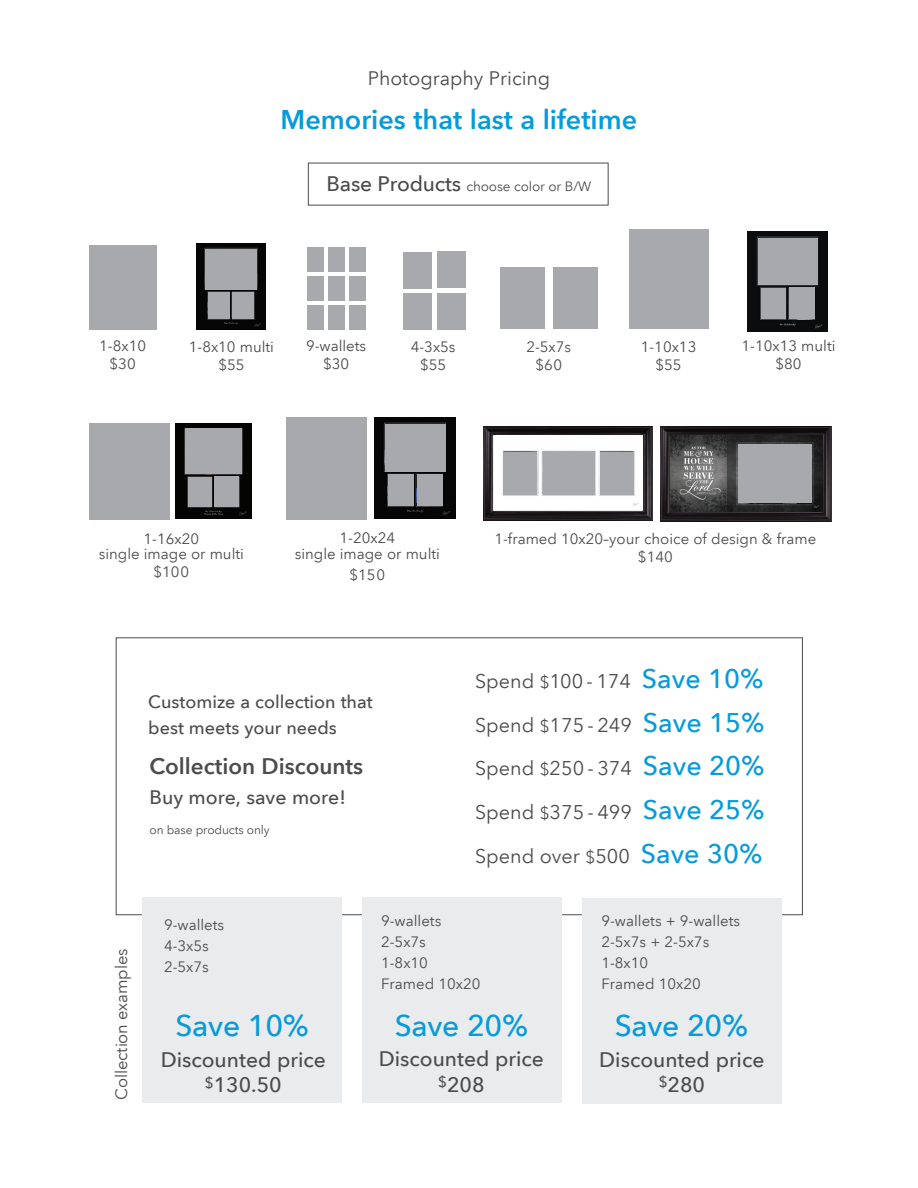
<style>
.page{position:relative;width:918px;height:1188px;background:#fff}
.page>*{position:absolute;margin:0;border:0;box-sizing:border-box;transform-origin:0 0}
.t1{font:500 30px "Avenir Next LT Pro";letter-spacing:-.01em;color:#069bda}
.t2{font:600 27px "Avenir Next LT Pro";color:#069bda}
.t3{font:600 22.5px "Avenir Next LT Pro";color:#4b4c4d}
.t4{font:500 21px/25.2px "Avenir Next LT Pro";color:#4b4c4d;text-align:center}
.t5{font:19.8px "Avenir Next LT Pro";color:#4b4c4d}
.t6{font:19.5px "Avenir Next LT Pro";color:#4b4c4d}
.t7{font:500 19.5px "Avenir Next LT Pro";color:#4b4c4d}
.t8{font:500 18px/25.5px "Avenir Next LT Pro";color:#4b4c4d}
.t9{font:16.5px "Avenir Next LT Pro";letter-spacing:-.01em;color:#4b4c4d}
.t10{font:15px/18px "Avenir Next LT Pro";color:#4b4c4d;text-align:center}
.t11{font:13.5px "Avenir Next LT Pro";letter-spacing:-.01em;color:#4b4c4d}
.t12{font:12px "Avenir Next LT Pro";letter-spacing:-.01em;color:#4b4c4d}
.s1{font-weight:500;font-size:21px}
.s2{font-size:16.95px}
.s3{font-weight:500;font-size:26.85px;color:#069bda}
</style>
<div class="page">
<div style="left:142px;top:898px;width:200px;height:205px;background:#eaebec"></div>
<div style="left:286px;top:417px;width:81px;height:103px;background:#a8a9ad"></div>
<div style="left:629px;top:230px;width:79px;height:99px;background:#a8a9ad"></div>
<div style="left:89px;top:245px;width:68px;height:85px;background:#a8a9ad"></div>
<div style="left:403px;top:252px;width:29px;height:36px;background:#a8a9ad"></div>
<div style="left:403px;top:293px;width:29px;height:37px;background:#a8a9ad"></div>
<div style="left:437px;top:252px;width:28px;height:36px;background:#a8a9ad"></div>
<div style="left:437px;top:293px;width:28px;height:37px;background:#a8a9ad"></div>
<div style="left:500px;top:267px;width:45px;height:62px;background:#a8a9ad"></div>
<div style="left:553px;top:267px;width:44px;height:62px;background:#a8a9ad"></div>
<div style="left:307px;top:247px;width:16px;height:25px;background:#a8a9ad"></div>
<div style="left:307px;top:276px;width:16px;height:25px;background:#a8a9ad"></div>
<div style="left:307px;top:305px;width:16px;height:25px;background:#a8a9ad"></div>
<div style="left:328px;top:247px;width:17px;height:25px;background:#a8a9ad"></div>
<div style="left:328px;top:276px;width:17px;height:25px;background:#a8a9ad"></div>
<div style="left:328px;top:305px;width:17px;height:25px;background:#a8a9ad"></div>
<div style="left:349px;top:247px;width:17px;height:25px;background:#a8a9ad"></div>
<div style="left:349px;top:276px;width:17px;height:25px;background:#a8a9ad"></div>
<div style="left:349px;top:305px;width:17px;height:25px;background:#a8a9ad"></div>
<div style="left:89px;top:423px;width:80px;height:96px;background:#a8a9ad"></div>
<img style="left:175px;top:423px;width:77px;height:96px">
<img style="left:484px;top:427px;width:168px;height:93px">
<img style="left:494px;top:436px;width:149px;height:74px">
<img style="left:660px;top:426px;width:171px;height:95px">
<img style="left:670px;top:435px;width:152px;height:76px">
<div style="left:362px;top:898px;width:200px;height:205px;background:#eaebec"></div>
<div style="left:582px;top:898px;width:200px;height:205px;background:#eaebec"></div>
<div style="left:185px;top:429px;width:57px;height:45px;background:#a8a9ad"></div>
<div style="left:188px;top:477px;width:24px;height:30px;background:#a8a9ad"></div>
<div style="left:214px;top:477px;width:25px;height:30px;background:#a8a9ad"></div>
<img style="left:196px;top:244px;width:69px;height:86px">
<div style="left:205px;top:249px;width:52px;height:41px;background:#a8a9ad"></div>
<div style="left:208px;top:292px;width:21px;height:27px;background:#a8a9ad"></div>
<div style="left:232px;top:292px;width:21px;height:27px;background:#a8a9ad"></div>
<img style="left:748px;top:232px;width:80px;height:99px">
<div style="left:758px;top:238px;width:60px;height:47px;background:#a8a9ad"></div>
<div style="left:761px;top:288px;width:25px;height:31px;background:#a8a9ad"></div>
<div style="left:789px;top:288px;width:26px;height:31px;background:#a8a9ad"></div>
<img style="left:375px;top:418px;width:81px;height:101px">
<div style="left:385px;top:424px;width:61px;height:48px;background:#a8a9ad"></div>
<div style="left:388px;top:474px;width:26px;height:32px;background:#a8a9ad"></div>
<div style="left:417px;top:475px;width:25px;height:31px;background:#a8a9ad"></div>
<div style="left:504px;top:452px;width:33px;height:43px;background:#a8a9ad"></div>
<div style="left:543px;top:452px;width:52px;height:43px;background:#a8a9ad"></div>
<div style="left:600px;top:452px;width:33px;height:43px;background:#a8a9ad"></div>
<div style="left:738px;top:444px;width:73px;height:59px;background:#a8a9ad"></div>
<p class="t6" style="left:368px;top:67px;width:184px">Photography Pricing</p>
<p class="t2" style="left:281px;top:103px;width:358px">Memories that last a lifetime</p>
<p class="t11" style="left:327px;top:178px;width:266px"><span class="s1">Base Products</span> choose color or B/W</p>
<p class="t10" style="left:99px;top:337px;width:48px">1-8x10</p>
<p class="t10" style="left:110px;top:355px;width:28px">$30</p>
<p class="t10" style="left:189px;top:338px;width:87px">1-8x10 multi</p>
<p class="t10" style="left:218px;top:356px;width:28px">$55</p>
<p class="t10" style="left:306px;top:337px;width:62px">9-wallets</p>
<p class="t10" style="left:323px;top:355px;width:28px">$30</p>
<p class="t10" style="left:411px;top:338px;width:46px">4-3x5s $55</p>
<p class="t10" style="left:526px;top:338px;width:46px">2-5x7s $60</p>
<p class="t10" style="left:641px;top:338px;width:57px">1-10x13 $55</p>
<p class="t10" style="left:742px;top:337px;width:95px">1-10x13 multi $80</p>
<p class="t10" style="left:144px;top:529px;width:57px">1-16x20</p>
<p class="t10" style="left:99px;top:545px;width:147px">single image or multi $100</p>
<p class="t10" style="left:340px;top:529px;width:57px">1-20x24</p>
<p class="t10" style="left:295px;top:544px;width:147px">single image or multi</p>
<p class="t10" style="left:350px;top:566px;width:37px">$150</p>
<p class="t10" style="left:494px;top:530px;width:323px">1-framed 10x20–your choice of design &amp; frame $140</p>
<p class="t8" style="left:148px;top:689px;width:226px">Customize a collection that best meets your needs</p>
<p class="t3" style="left:150px;top:752px;width:215px">Collection Discounts</p>
<p class="t7" style="left:150px;top:785px;width:198px">Buy more, save more!</p>
<p class="t12" style="left:150px;top:822px;width:122px">on base products only</p>
<p class="t5" style="left:475px;top:669px;width:290px">Spend <span class="s2">$</span>100 - 174 <span class="s3">Save 10%</span></p>
<p class="t5" style="left:475px;top:713px;width:291px">Spend <span class="s2">$</span>175 - 249 <span class="s3">Save 15%</span></p>
<p class="t5" style="left:475px;top:757px;width:291px">Spend <span class="s2">$</span>250 - 374 <span class="s3">Save 20%</span></p>
<p class="t5" style="left:475px;top:801px;width:291px">Spend <span class="s2">$</span>375 - 499 <span class="s3">Save 25%</span></p>
<p class="t5" style="left:475px;top:845px;width:289px">Spend over <span class="s2">$</span>500 <span class="s3">Save 30%</span></p>
<p class="t9" style="left:111px;top:1100px;width:152px;rotate:-90deg">Collection examples</p>
<p class="t10" style="left:164px;top:916px;width:62px">9-wallets</p>
<p class="t10" style="left:164px;top:937px;width:46px">4-3x5s</p>
<p class="t10" style="left:164px;top:958px;width:46px">2-5x7s</p>
<p class="t1" style="left:175px;top:1007px;width:135px">Save 10%</p>
<p class="t4" style="left:161px;top:1047px;width:167px">Discounted price <sup>$</sup>130.50</p>
<p class="t10" style="left:381px;top:911px;width:62px">9-wallets</p>
<p class="t10" style="left:381px;top:932px;width:46px">2-5x7s</p>
<p class="t10" style="left:381px;top:953px;width:48px">1-8x10</p>
<p class="t10" style="left:381px;top:974px;width:101px">Framed 10x20</p>
<p class="t1" style="left:395px;top:1008px;width:135px">Save 20%</p>
<p class="t4" style="left:379px;top:1046px;width:167px">Discounted price <sup>$</sup>208</p>
<p class="t10" style="left:601px;top:912px;width:140px">9-wallets + 9-wallets</p>
<p class="t10" style="left:601px;top:933px;width:109px">2-5x7s + 2-5x7s</p>
<p class="t10" style="left:601px;top:954px;width:48px">1-8x10</p>
<p class="t10" style="left:601px;top:975px;width:101px">Framed 10x20</p>
<p class="t1" style="left:615px;top:1008px;width:135px">Save 20%</p>
<p class="t4" style="left:599px;top:1047px;width:167px">Discounted price</p>
<p class="t4" style="left:659px;top:1072px;width:48px"><sup>$</sup>280</p>
</div>
